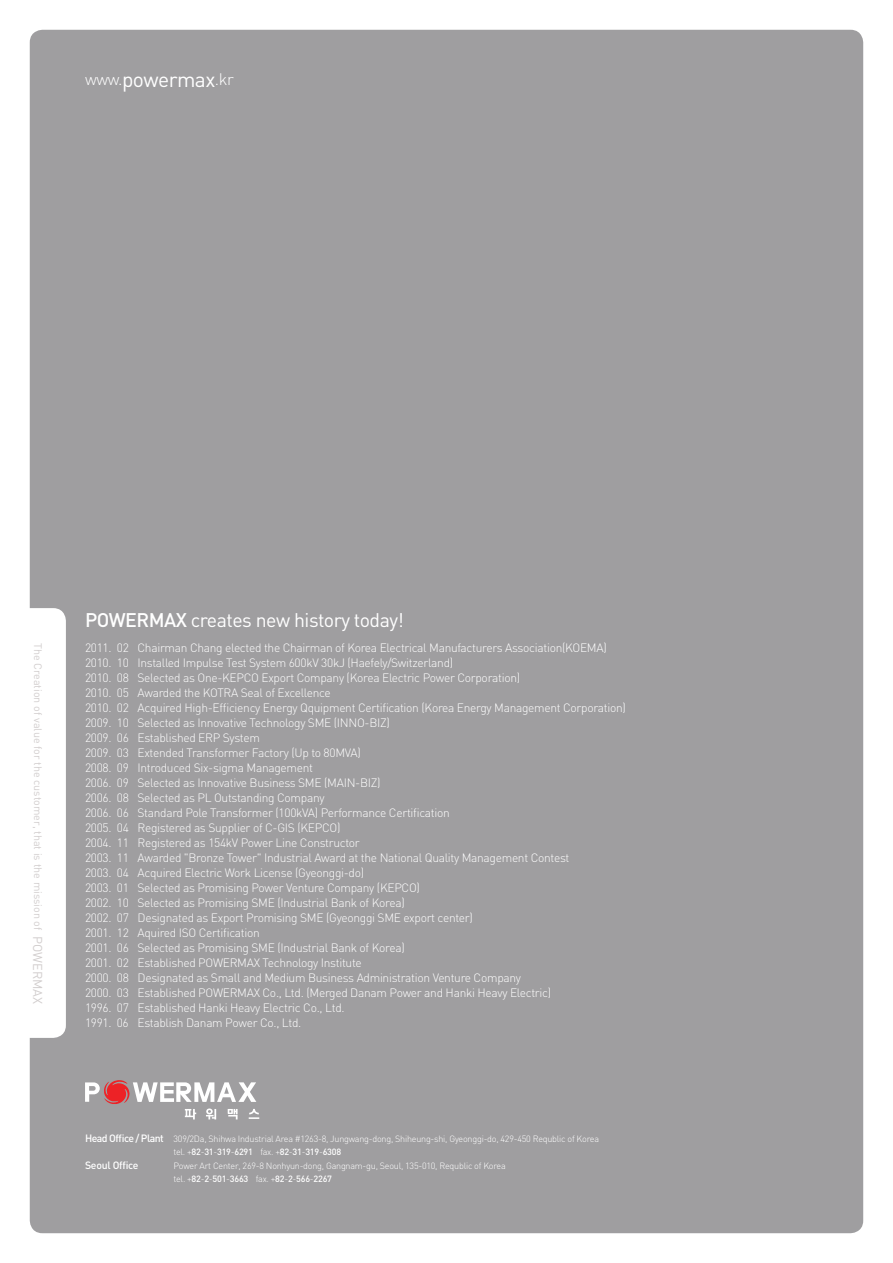
<style>
.page{position:relative;width:893px;height:1263px;background:#fff}
.page>*{position:absolute;margin:0;border:0;box-sizing:border-box;transform-origin:0 0}
.t1{font:21px "DIN";letter-spacing:-.025em;color:#fff}
.t2{font:19.5px "DIN";letter-spacing:-.025em;color:#fff}
.t3{font:300 12px/15px "DIN";letter-spacing:-.025em;color:#fff}
.t4{font:10.8px "DIN";color:#d2cece}
.t5{font:500 10.5px "DIN";letter-spacing:-.025em;color:#fff}
.t6{font:300 9px/12.8px "DIN";letter-spacing:-.025em;color:#fff}
.s1{font-weight:300;font-size:16.5px}
.s2{font-size:12.75px}
.s3{font-weight:500}
.s4{font-weight:500;font-size:10.5px}
</style>
<div class="page">
<div style="left:30px;top:30px;width:833px;height:1203px;background:#9f9ea0;border-radius:13px"></div>
<div style="left:30px;top:608px;width:36px;height:430px;background:#fff"></div>
<svg style="left:85px;top:1080px;width:174px;height:39px"></svg>
<h1 class="t1" style="left:85px;top:72px;width:150px"><span class="s1">www.</span>powermax<span class="s1">.kr</span></h1>
<p class="t4" style="left:42px;top:643px;width:363px;rotate:90deg">The Creation of value for the customer, that is the mission of <span class="s2">POWERMAX</span></p>
<h2 class="t2" style="left:85px;top:613px;width:320px"><span class="s3">POWERMAX</span> creates new history today!</h2>
<p class="t3" style="left:85px;top:642px;width:542px">2011. 02 Chairman Chang elected the Chairman of Korea Electrical Manufacturers Association(KOEMA)<br>2010. 10 Installed Impulse Test System 600kV 30kJ (Haefely/Switzerland)<br>2010. 08 Selected as One-KEPCO Export Company (Korea Electric Power Corporation)<br>2010. 05 Awarded the KOTRA Seal of Excellence<br>2010. 02 Acquired High-Efficiency Energy Qquipment Certification (Korea Energy Management Corporation)<br>2009. 10 Selected as Innovative Technology SME (INNO-BIZ)<br>2009. 06 Established ERP System<br>2009. 03 Extended Transformer Factory (Up to 80MVA)<br>2008. 09 Introduced Six-sigma Management<br>2006. 09 Selected as Innovative Business SME (MAIN-BIZ)<br>2006. 08 Selected as PL Outstanding Company<br>2006. 06 Standard Pole Transformer (100kVA) Performance Certification<br>2005. 04 Registered as Supplier of C-GIS (KEPCO)<br>2004. 11 Registered as 154kV Power Line Constructor<br>2003. 11 Awarded "Bronze Tower" Industrial Award at the National Quality Management Contest<br>2003. 04 Acquired Electric Work License (Gyeonggi-do)<br>2003. 01 Selected as Promising Power Venture Company (KEPCO)<br>2002. 10 Selected as Promising SME (Industrial Bank of Korea)<br>2002. 07 Designated as Export Promising SME (Gyeonggi SME export center)<br>2001. 12 Aquired ISO Certification<br>2001. 06 Selected as Promising SME (Industrial Bank of Korea)<br>2001. 02 Established POWERMAX Technology Institute<br>2000. 08 Designated as Small and Medium Business Administration Venture Company<br>2000. 03 Established POWERMAX Co., Ltd. (Merged Danam Power and Hanki Heavy Electric)<br>1996. 07 Established Hanki Heavy Electric Co., Ltd.<br>1991. 06 Establish Danam Power Co., Ltd.</p>
<p class="t6" style="left:174px;top:1133px;width:427px;text-indent:-88px"><span class="s4">Head Office / Plant</span> 309/2Da, Shihwa Industrial Area #1263-8, Jungwang-dong, Shiheung-shi, Gyeonggi-do, 429-450 Requblic of Korea tel. +<span class="s3">82</span>-<span class="s3">31</span>-<span class="s3">319</span>-<span class="s3">6291</span> fax. +<span class="s3">82</span>-<span class="s3">31</span>-<span class="s3">319</span>-<span class="s3">6308</span></p>
<p class="t5" style="left:85px;top:1162px;width:55px">Seoul Office</p>
<p class="t6" style="left:174px;top:1160px;width:334px">Power Art Center, 269-8 Nonhyun-dong, Gangnam-gu, Seoul, 135-010, Requblic of Korea tel. +<span class="s3">82</span>-<span class="s3">2</span>-<span class="s3">501</span>-<span class="s3">3663</span> fax. +<span class="s3">82</span>-<span class="s3">2</span>-<span class="s3">566</span>-<span class="s3">2267</span></p>
</div>
